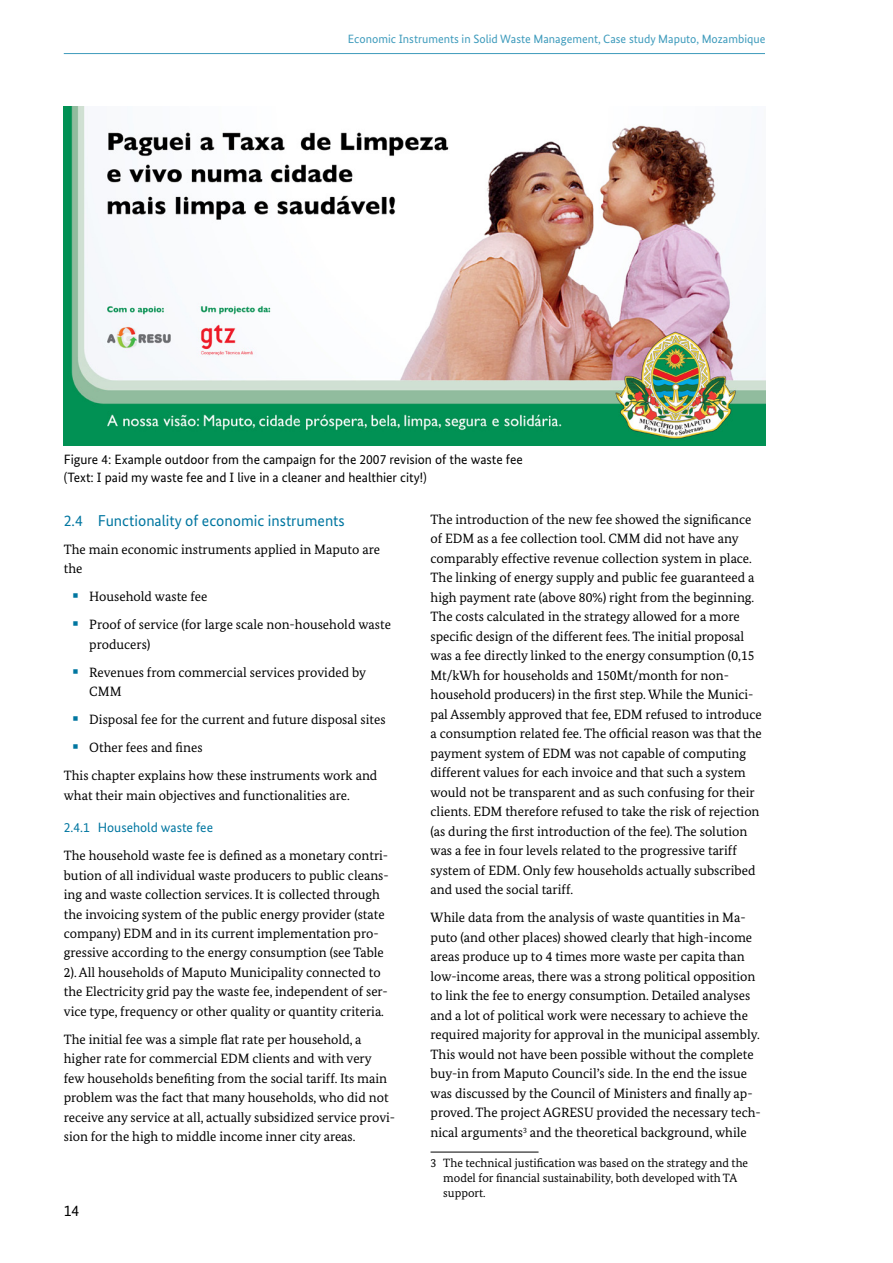
<style>
.page{position:relative;width:893px;height:1263px;background:#fff}
.page>*{position:absolute;margin:0;border:0;box-sizing:border-box;transform-origin:0 0}
.t1{font:15.75px "Bundes Sans";color:#0076a0}
.t2{font:15.75px "Bundes Sans";color:#000}
.t3{font:13.5px/19.5px "Bundes Serif";color:#000}
.t4{font:13.5px/18px "Bundes Sans";color:#000}
.t5{font:13.5px "Bundes Sans";color:#0076a0}
.t6{font:12px/15px "Bundes Serif";color:#000}
.t7{font:12px "Bundes Sans";color:#3e9bbc}
</style>
<div class="page">
<hr style="left:64px;top:53px;width:829px;height:1px;background:#3e9bbc">
<div style="left:765px;top:18px;width:128px;height:40px;background:#fff"></div>
<hr style="left:431px;top:1152px;width:108px;height:1px;background:#000">
<img style="left:64px;top:106px;width:701px;height:339px">
<p class="t7" style="left:348px;top:32px;width:419px">Economic Instruments in Solid Waste Management, Case study Maputo, Mozambique</p>
<p class="t4" style="left:64px;top:451px;width:461px">Figure 4: Example outdoor from the campaign for the 2007 revision of the waste fee (Text: I paid my waste fee and I live in a cleaner and healthier city!)</p>
<p class="t1" style="left:64px;top:511px;width:283px">2.4 Functionality of economic instruments</p>
<p class="t3" style="left:64px;top:539px;width:318px">The main economic instruments applied in Maputo are the</p>
<p class="t3" style="left:89px;top:582px;width:303px;line-height:28px">Household waste fee<br>Proof of service (for large scale non-household waste</p>
<p class="t3" style="left:89px;top:630px;width:278px;line-height:28px">producers)<br>Revenues from commercial services provided by</p>
<p class="t3" style="left:89px;top:682px;width:34px">CMM</p>
<p class="t3" style="left:89px;top:710px;width:298px">Disposal fee for the current and future disposal sites</p>
<p class="t3" style="left:89px;top:738px;width:115px">Other fees and fines</p>
<p class="t3" style="left:64px;top:766px;width:315px">This chapter explains how these instruments work and</p>
<p class="t3" style="left:64px;top:785px;width:288px">what their main objectives and functionalities are.</p>
<p class="t5" style="left:64px;top:819px;width:151px">2.4.1 Household waste fee</p>
<p class="t3" style="left:64px;top:845px;width:326px">The household waste fee is defined as a monetary contri&shy;bution of all individual waste producers to public cleans&shy;ing and waste collection services. It is collected through the invoicing system of the public energy provider (state company) EDM and in its current implementation pro&shy;gressive according to the energy consumption (see Table 2). All households of Maputo Municipality connected to the Electricity grid pay the waste fee, independent of ser&shy;vice type, frequency or other quality or quantity criteria.</p>
<p class="t3" style="left:64px;top:1029px;width:333px">The initial fee was a simple flat rate per household, a higher rate for commercial EDM clients and with very few households benefiting from the social tariff. Its main problem was the fact that many households, who did not receive any service at all, actually subsidized service provi&shy;sion for the high to middle income inner city areas.</p>
<p class="t2" style="left:64px;top:1201px;width:17px">14</p>
<p class="t3" style="left:431px;top:509px;width:333px">The introduction of the new fee showed the significance of EDM as a fee collection tool. CMM did not have any comparably effective revenue collection system in place.<br>The linking of energy supply and public fee guaranteed a high payment rate (above 80%) right from the beginning.<br>The costs calculated in the strategy allowed for a more specific design of the different fees. The initial proposal was a fee directly linked to the energy consumption (0,15<br>Mt/kWh for households and 150Mt/month for non&shy;household producers) in the first step. While the Munici&shy;pal Assembly approved that fee, EDM refused to introduce a consumption related fee. The official reason was that the payment system of EDM was not capable of computing different values for each invoice and that such a system would not be transparent and as such confusing for their clients. EDM therefore refused to take the risk of rejection (as during the first introduction of the fee). The solution was a fee in four levels related to the progressive tariff system of EDM. Only few households actually subscribed and used the social tariff.</p>
<p class="t3" style="left:431px;top:908px;width:332px">While data from the analysis of waste quantities in Ma&shy;puto (and other places) showed clearly that high-income areas produce up to 4 times more waste per capita than low-income areas, there was a strong political opposition to link the fee to energy consumption. Detailed analyses and a lot of political work were necessary to achieve the required majority for approval in the municipal assembly.<br>This would not have been possible without the complete buy-in from Maputo Council’s side. In the end the issue was discussed by the Council of Ministers and finally ap&shy;proved. The project AGRESU provided the necessary tech&shy;nical arguments<sup>3</sup> and the theoretical background, while</p>
<p class="t6" style="left:443px;top:1155px;width:306px;text-indent:-13px">3 The technical justification was based on the strategy and the model for financial sustainability, both developed with TA support.</p>
</div>
